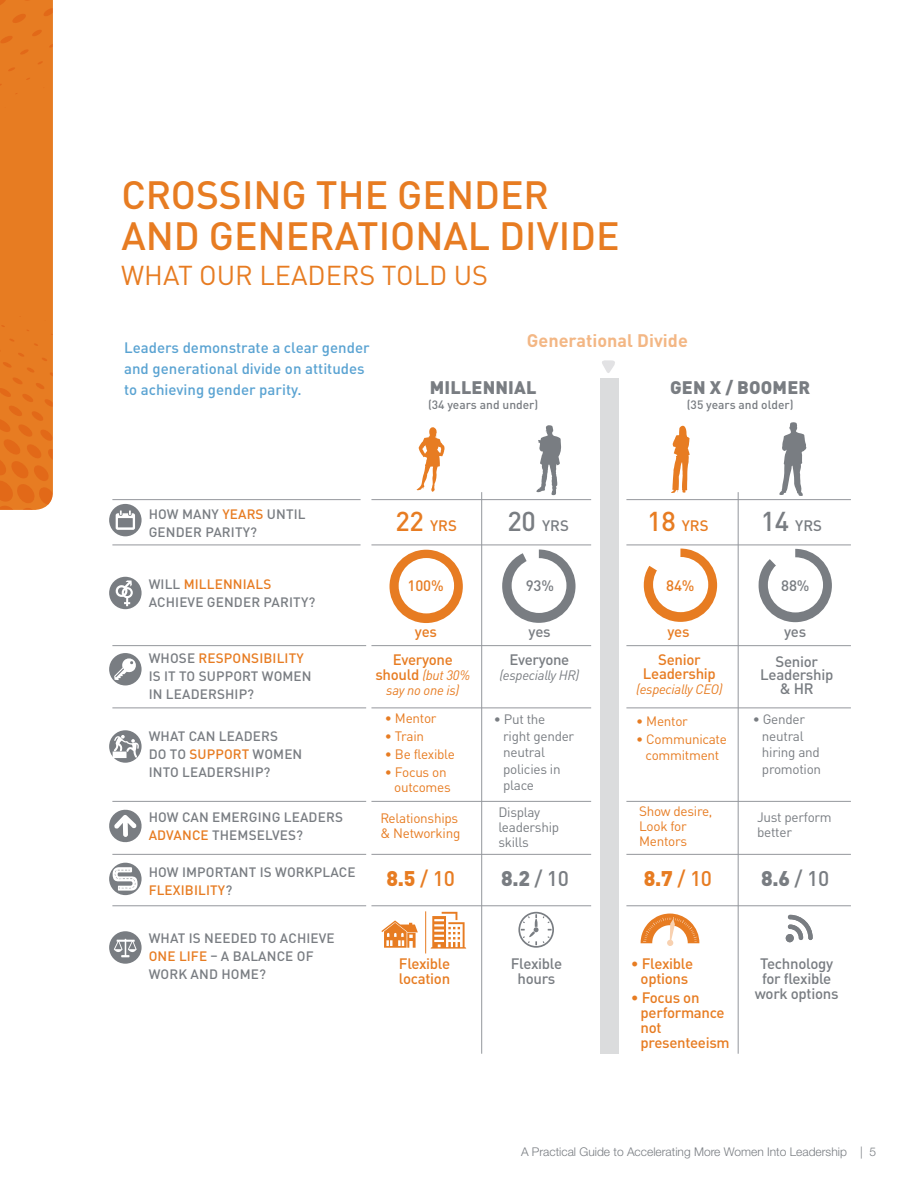
<style>
.page{position:relative;width:918px;height:1188px;background:#fff}
.page>*{position:absolute;margin:0;border:0;box-sizing:border-box;transform-origin:0 0}
.t1{font:500 39px/40.5px "DINOT";color:#e77c22}
.t2{font:27px "DINOT";color:#e77c22}
.t3{font:900 21px "DINOT";color:#e77c22}
.t4{font:900 21px "DINOT";color:#797d82}
.t5{font:900 18px "DINOT";letter-spacing:.01em;color:#797d82}
.t6{font:700 18px "DINOT";color:#f3b785}
.t7{font:500 15px/15px "DINOT";letter-spacing:-.02em;color:#e77c22;text-align:center}
.t8{font:500 15px/15px "DINOT";letter-spacing:-.02em;color:#797d82;text-align:center}
.t9{font:500 15px/21px "DINOT";color:#5aa3d2}
.t10{font:500 13.5px/18px "DINOT";letter-spacing:.01em;color:#797d82}
.t11{font:13.5px/15px "DINOT";letter-spacing:-.02em;color:#e77c22}
.t12{font:13.5px/16.5px "DINOT";letter-spacing:-.02em;color:#797d82}
.t13{font:italic 13.5px/15px "DINOT";letter-spacing:-.02em;color:#e77c22;text-align:center}
.t14{font:italic 13.5px "DINOT";letter-spacing:-.02em;color:#797d82}
.t15{font:300 12px "Helvetica Neue LT Std";color:#797d82}
.t16{font:500 12px "DINOT";color:#797d82}
.s1{color:#e77c22}
.s2{font-size:27px}
.s3{font-weight:500;font-style:normal;font-size:15px}
.s4{font-weight:500}
.s5{font-weight:400}
</style>
<div class="page">
<svg style="left:0;top:0;width:53px;height:510px;background:#e67a21"></svg>
<svg style="left:417px;top:427px;width:28px;height:65px"></svg>
<svg style="left:671px;top:426px;width:19px;height:67px"></svg>
<div style="left:600px;top:378px;width:19px;height:676px;background:#dbdcdd"></div>
<hr style="left:481px;top:492px;width:1px;height:562px;background:#94979c">
<hr style="left:738px;top:492px;width:1px;height:562px;background:#94979c">
<hr style="left:371px;top:499px;width:220px;height:1px;background:#94979c">
<hr style="left:626px;top:499px;width:225px;height:1px;background:#94979c">
<hr style="left:371px;top:545px;width:220px;height:1px;background:#94979c">
<hr style="left:626px;top:545px;width:225px;height:1px;background:#94979c">
<hr style="left:371px;top:645px;width:220px;height:1px;background:#94979c">
<hr style="left:626px;top:645px;width:225px;height:1px;background:#94979c">
<hr style="left:371px;top:708px;width:220px;height:1px;background:#94979c">
<hr style="left:626px;top:708px;width:225px;height:1px;background:#94979c">
<hr style="left:371px;top:801px;width:220px;height:1px;background:#94979c">
<hr style="left:626px;top:801px;width:225px;height:1px;background:#94979c">
<hr style="left:371px;top:854px;width:220px;height:1px;background:#94979c">
<hr style="left:626px;top:854px;width:225px;height:1px;background:#94979c">
<hr style="left:371px;top:905px;width:220px;height:1px;background:#94979c">
<hr style="left:626px;top:905px;width:225px;height:1px;background:#94979c">
<div style="left:390px;top:550px;width:73px;height:73px;background:#e77c22;border-radius:37px"></div>
<div style="left:399px;top:558px;width:55px;height:55px;background:#fff;border-radius:50%"></div>
<svg style="left:644px;top:549px;width:73px;height:73px"></svg>
<div style="left:653px;top:557px;width:55px;height:55px;background:#fff;border-radius:50%"></div>
<svg style="left:502px;top:550px;width:74px;height:73px"></svg>
<div style="left:512px;top:558px;width:54px;height:55px;background:#fff;border-radius:50%"></div>
<svg style="left:759px;top:549px;width:73px;height:73px"></svg>
<div style="left:768px;top:557px;width:55px;height:55px;background:#fff;border-radius:50%"></div>
<hr style="left:112px;top:645px;width:254px;height:1px;background:#94979c">
<hr style="left:112px;top:708px;width:254px;height:1px;background:#94979c">
<hr style="left:112px;top:801px;width:254px;height:1px;background:#94979c">
<hr style="left:112px;top:854px;width:254px;height:1px;background:#94979c">
<hr style="left:112px;top:905px;width:254px;height:1px;background:#94979c">
<svg style="left:536px;top:425px;width:25px;height:70px"></svg>
<svg style="left:779px;top:422px;width:27px;height:74px"></svg>
<svg style="left:431px;top:912px;width:35px;height:37px"></svg>
<svg style="left:381px;top:920px;width:37px;height:28px"></svg>
<hr style="left:425px;top:911px;width:1px;height:42px;background:#e77c22">
<svg style="left:518px;top:912px;width:36px;height:36px"></svg>
<svg style="left:786px;top:915px;width:27px;height:27px"></svg>
<hr style="left:112px;top:499px;width:249px;height:1px;background:#94979c">
<hr style="left:112px;top:545px;width:249px;height:1px;background:#94979c">
<svg style="left:602px;top:360px;width:13px;height:13px"></svg>
<div style="left:109px;top:504px;width:33px;height:32px;background:#797d82;border-radius:50%"></div>
<svg style="left:116px;top:511px;width:19px;height:19px"></svg>
<div style="left:109px;top:577px;width:33px;height:32px;background:#797d82;border-radius:50%"></div>
<svg style="left:115px;top:580px;width:18px;height:26px"></svg>
<svg style="left:109px;top:730px;width:33px;height:33px"></svg>
<svg style="left:113px;top:735px;width:26px;height:23px"></svg>
<svg style="left:109px;top:809px;width:33px;height:34px"></svg>
<div style="left:109px;top:863px;width:33px;height:32px;background:#797d82;border-radius:50%"></div>
<svg style="left:113px;top:867px;width:25px;height:24px"></svg>
<div style="left:109px;top:653px;width:33px;height:32px;background:#797d82;border-radius:50%"></div>
<svg style="left:114px;top:658px;width:22px;height:22px"></svg>
<div style="left:109px;top:931px;width:33px;height:33px;background:#797d82;border-radius:50%"></div>
<svg style="left:114px;top:939px;width:23px;height:18px"></svg>
<svg style="left:641px;top:914px;width:58px;height:32px"></svg>
<h1 class="t1" style="left:121px;top:174px;width:500px">CROSSING THE GENDER<br>AND GENERATIONAL DIVIDE</h1>
<h2 class="t2" style="left:121px;top:258px;width:368px">WHAT OUR LEADERS TOLD US</h2>
<p class="t9" style="left:124px;top:337px;width:247px">Leaders demonstrate a clear gender and generational divide on attitudes to achieving gender parity.</p>
<h3 class="t6" style="left:527px;top:329px;width:162px">Generational Divide</h3>
<h3 class="t5" style="left:430px;top:376px;width:108px">MILLENNIAL</h3>
<p class="t16" style="left:428px;top:397px;width:112px">(34 years and under)</p>
<h3 class="t5" style="left:670px;top:376px;width:142px">GEN X / BOOMER</h3>
<p class="t16" style="left:687px;top:397px;width:108px">(35 years and older)</p>
<p class="t10" style="left:149px;top:505px;width:158px">HOW MANY <span class="s1">YEARS</span> UNTIL<br>GENDER PARITY?</p>
<p class="t10" style="left:149px;top:575px;width:168px">WILL <span class="s1">MILLENNIALS<br></span>ACHIEVE GENDER PARITY?</p>
<p class="t7" style="left:395px;top:517px;width:63px"><span class="s2">22</span> YRS</p>
<p class="t8" style="left:508px;top:517px;width:63px"><span class="s2">20</span> YRS</p>
<p class="t7" style="left:647px;top:517px;width:63px"><span class="s2">18</span> YRS</p>
<p class="t8" style="left:761px;top:517px;width:63px"><span class="s2">14</span> YRS</p>
<p class="t7" style="left:408px;top:578px;width:38px">100%</p>
<p class="t7" style="left:415px;top:624px;width:24px">yes</p>
<p class="t8" style="left:526px;top:578px;width:30px">93%</p>
<p class="t8" style="left:529px;top:624px;width:24px">yes</p>
<p class="t7" style="left:666px;top:578px;width:30px">84%</p>
<p class="t7" style="left:668px;top:624px;width:24px">yes</p>
<p class="t8" style="left:781px;top:578px;width:30px">88%</p>
<p class="t8" style="left:784px;top:624px;width:24px">yes</p>
<p class="t10" style="left:149px;top:649px;width:164px">WHOSE <span class="s1">RESPONSIBILITY<br></span>IS IT TO SUPPORT WOMEN<br>IN LEADERSHIP?</p>
<p class="t10" style="left:149px;top:727px;width:155px">WHAT CAN LEADERS<br>DO TO <span class="s1">SUPPORT</span> WOMEN<br>INTO LEADERSHIP?</p>
<p class="t10" style="left:149px;top:807px;width:196px">HOW CAN EMERGING LEADERS<br><span class="s1">ADVANCE</span> THEMSELVES?</p>
<p class="t10" style="left:149px;top:862px;width:208px">HOW IMPORTANT IS WORKPLACE<br><span class="s1">FLEXIBILITY</span>?</p>
<p class="t10" style="left:149px;top:929px;width:188px">WHAT IS NEEDED TO ACHIEVE<br><span class="s1">ONE LIFE</span> – A BALANCE OF<br>WORK AND HOME?</p>
<p class="t7" style="left:393px;top:651px;width:62px">Everyone</p>
<p class="t13" style="left:375px;top:667px;width:96px"><span class="s3">should</span> (but 30% say no one is)</p>
<p class="t11" style="left:385px;top:710px;width:53px">• Mentor</p>
<p class="t11" style="left:385px;top:728px;width:41px">• Train</p>
<p class="t11" style="left:385px;top:746px;width:71px">• Be flexible</p>
<p class="t11" style="left:394px;top:764px;width:58px;text-indent:-9px">• Focus on outcomes</p>
<p class="t8" style="left:509px;top:652px;width:62px">Everyone</p>
<p class="t14" style="left:499px;top:667px;width:81px">(especially HR)</p>
<p class="t7" style="left:643px;top:653px;width:75px;line-height:13.5px">Senior<br>Leadership</p>
<p class="t13" style="left:636px;top:681px;width:88px">(especially CEO)</p>
<p class="t12" style="left:503px;top:711px;width:73px;text-indent:-9px">• Put the right gender neutral policies in place</p>
<p class="t11" style="left:636px;top:713px;width:53px">• Mentor</p>
<p class="t11" style="left:636px;top:731px;width:92px;line-height:16.5px;text-align:center">• Communicate commitment</p>
<p class="t8" style="left:760px;top:654px;width:75px;line-height:13.5px">Senior<br>Leadership &amp; HR</p>
<p class="t12" style="left:762px;top:711px;width:61px;text-indent:-9px">• Gender neutral hiring and promotion</p>
<p class="t11" style="left:380px;top:810px;width:81px">Relationships &amp; Networking</p>
<p class="t12" style="left:498px;top:804px;width:62px;line-height:15px">Display leadership skills</p>
<p class="t11" style="left:639px;top:803px;width:75px">Show desire,<br>Look for<br>Mentors</p>
<p class="t12" style="left:757px;top:809px;width:76px;line-height:15px">Just perform better</p>
<h3 class="t3" style="left:387px;top:864px;width:70px">8.5 <span class="s4">/ 10</span></h3>
<h3 class="t4" style="left:501px;top:864px;width:70px">8.2 <span class="s4">/ 10</span></h3>
<h3 class="t3" style="left:644px;top:864px;width:70px">8.7 <span class="s4">/ 10</span></h3>
<h3 class="t4" style="left:761px;top:864px;width:70px">8.6 <span class="s4">/ 10</span></h3>
<p class="t7" style="left:399px;top:956px;width:53px;text-align:left">Flexible location</p>
<p class="t8" style="left:511px;top:956px;width:53px">Flexible hours</p>
<p class="t7" style="left:631px;top:956px;width:64px"><span class="s5">•</span> Flexible options</p>
<p class="t7" style="left:641px;top:990px;width:91px;text-align:left;text-indent:-10px"><span class="s5">•</span> Focus on performance not presenteeism</p>
<p class="t8" style="left:755px;top:956px;width:85px">Technology for flexible work options</p>
<p class="t15" style="left:521px;top:1144px;width:357px">A Practical Guide to Accelerating More Women Into Leadership | 5</p>
</div>
